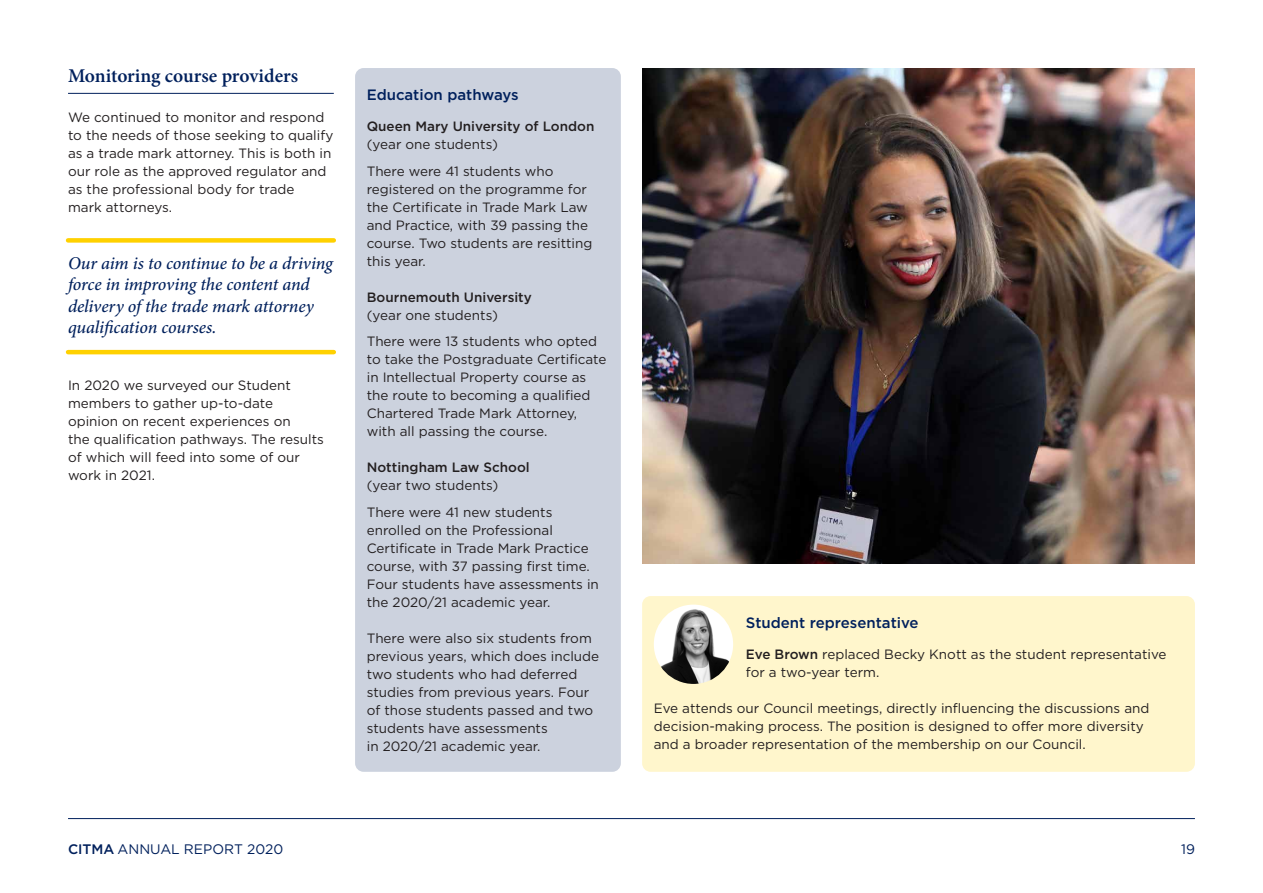
<style>
.page{position:relative;width:1263px;height:893px;background:#fff}
.page>*{position:absolute;margin:0;border:0;box-sizing:border-box;transform-origin:0 0}
.t1{font:600 19.5px "Minion Pro";color:#00205c}
.t2{font:italic 500 18px/21.6px "Minion Pro";letter-spacing:-.01em;color:#00205c}
.t3{font:500 15px "Gotham";color:#00205c}
.t4{font:13.8px "Gotham";color:#00205c}
.t5{font:13.5px/18px "Gotham";color:#231f20}
.t6{font:500 13.5px "Gotham";color:#231f20}
.s1{font-weight:500}
</style>
<div class="page">
<hr style="left:68px;top:818px;width:1127px;height:1px;background:#00205c">
<div style="left:355px;top:68px;width:266px;height:704px;background:#ccd2de;border-radius:9px"></div>
<div style="left:642px;top:596px;width:553px;height:176px;background:#fff6cc;border-radius:9px"></div>
<img style="left:642px;top:68px;width:553px;height:495px">
<hr style="left:68px;top:350px;width:266px;height:4px;background:#ffd100">
<div style="left:68px;top:238px;width:266px;height:5px;background:#ffd100"></div>
<hr style="left:68px;top:93px;width:266px;height:1px;background:#00205c">
<img style="left:654px;top:605px;width:79px;height:79px;border-radius:40px">
<h1 class="t1" style="left:68px;top:62px;width:232px">Monitoring course providers</h1>
<p class="t5" style="left:68px;top:108px;width:267px">We continued to monitor and respond to the needs of those seeking to qualify as a trade mark attorney. This is both in our role as the approved regulator and as the professional body for trade<br>mark attorneys.</p>
<h2 class="t2" style="left:68px;top:252px;width:266px">Our aim is to continue to be a driving force in improving the content and delivery of the trade mark attorney qualification courses.</h2>
<p class="t5" style="left:68px;top:376px;width:257px">In 2020 we surveyed our Student members to gather up-to-date opinion on recent experiences on<br>the qualification pathways. The results of which will feed into some of our work in 2021.</p>
<p class="t3" style="left:367px;top:87px;width:153px">Education pathways</p>
<p class="t6" style="left:367px;top:119px;width:229px">Queen Mary University of London</p>
<p class="t5" style="left:367px;top:131px;width:188px;line-height:26.5px">(year one students)<br>There were 41 students who</p>
<p class="t5" style="left:367px;top:180px;width:227px">registered on the programme for the Certificate in Trade Mark Law and Practice, with 39 passing the course. Two students are resitting this year.</p>
<p class="t6" style="left:367px;top:289px;width:167px">Bournemouth University</p>
<p class="t5" style="left:367px;top:301px;width:232px;line-height:26.5px">(year one students)<br>There were 13 students who opted</p>
<p class="t5" style="left:367px;top:350px;width:241px">to take the Postgraduate Certificate in Intellectual Property course as the route to becoming a qualified Chartered Trade Mark Attorney, with all passing the course.</p>
<p class="t6" style="left:367px;top:460px;width:165px">Nottingham Law School</p>
<p class="t5" style="left:367px;top:472px;width:187px;line-height:26.5px">(year two students)<br>There were 41 new students</p>
<p class="t5" style="left:367px;top:521px;width:234px">enrolled on the Professional<br>Certificate in Trade Mark Practice course, with 37 passing first time.<br>Four students have assessments in the 2020/21 academic year.</p>
<p class="t5" style="left:367px;top:629px;width:234px">There were also six students from previous years, which does include two students who had deferred studies from previous years. Four of those students passed and two students have assessments<br>in 2020/21 academic year.</p>
<p class="t3" style="left:746px;top:615px;width:174px">Student representative</p>
<p class="t5" style="left:746px;top:645px;width:422px"><span class="s1">Eve Brown</span> replaced Becky Knott as the student representative for a two-year term.</p>
<p class="t5" style="left:654px;top:699px;width:497px">Eve attends our Council meetings, directly influencing the discussions and decision-making process. The position is designed to offer more diversity and a broader representation of the membership on our Council.</p>
<p class="t4" style="left:68px;top:841px;width:217px"><span class="s1">CITMA</span> ANNUAL REPORT 2020</p>
<p class="t4" style="left:1181px;top:841px;width:15px">19</p>
</div>
